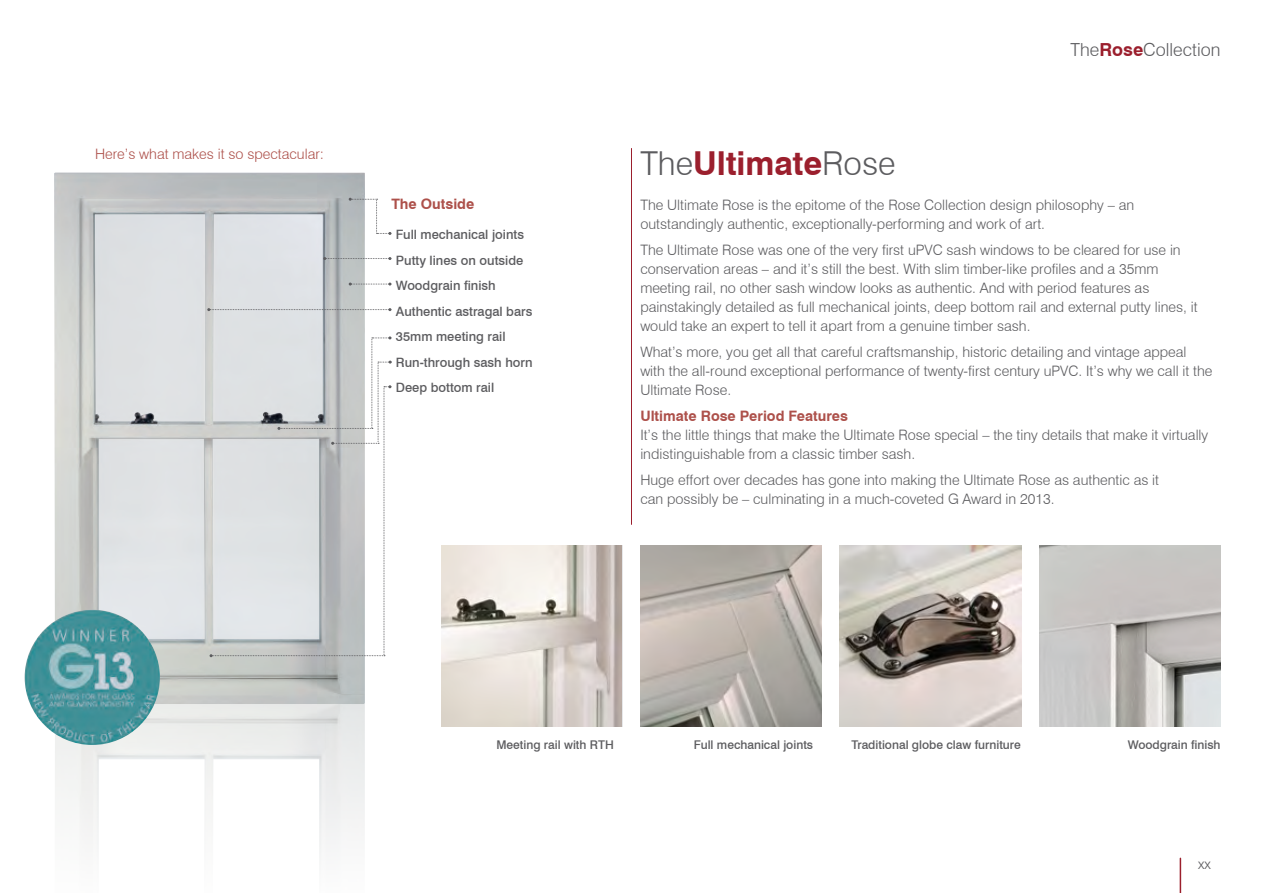
<style>
.page{position:relative;width:1263px;height:893px;background:#fff}
.page>*{position:absolute;margin:0;border:0;box-sizing:border-box;transform-origin:0 0}
.t1{font:700 33px "Swiss 721 BT";color:#9b1f2d}
.t2{font:300 18px "Swiss 721 BT";color:#5c5c5f}
.t3{font:300 14.4px/19.2px "Swiss 721 BT";color:#5c5c5f}
.t4{font:700 14.4px "Swiss 721 BT";color:#ad504a}
.t5{font:300 14.4px "Swiss 721 BT";color:#ad504a}
.t6{font:500 12.9px "Swiss 721 BT";color:#5c5c5f}
.t7{font:500 12px "Swiss 721 BT";color:#5c5c5f}
.s1{font-weight:300;color:#5c5c5f}
.s2{font-weight:700;color:#9b1f2d}
</style>
<div class="page">
<hr style="left:1180px;top:858px;width:1px;height:35px;background:#9b1f2d">
<img style="left:54px;top:173px;width:311px;height:684px">
<img style="left:95px;top:214px;width:228px;height:425px">
<img style="left:640px;top:546px;width:182px;height:181px">
<img style="left:840px;top:546px;width:181px;height:181px">
<img style="left:1039px;top:546px;width:181px;height:181px">
<hr style="left:631px;top:148px;width:1px;height:377px;background:#9b1f2d">
<img style="left:441px;top:546px;width:180px;height:181px">
<img style="left:25px;top:610px;width:135px;height:135px;border-radius:68px">
<svg style="left:349px;top:198px;width:42px;height:37px"></svg>
<svg style="left:323px;top:257px;width:68px;height:3px"></svg>
<svg style="left:210px;top:336px;width:182px;height:321px;background:#d1d4d5"></svg>
<svg style="left:349px;top:283px;width:42px;height:3px"></svg>
<svg style="left:207px;top:308px;width:184px;height:3px"></svg>
<p class="t5" style="left:95px;top:145px;width:230px">Here’s what makes it so spectacular:</p>
<p class="t4" style="left:391px;top:195px;width:84px">The Outside</p>
<p class="t6" style="left:396px;top:227px;width:130px">Full mechanical joints</p>
<p class="t6" style="left:396px;top:252px;width:129px">Putty lines on outside</p>
<p class="t6" style="left:396px;top:278px;width:101px">Woodgrain finish</p>
<p class="t6" style="left:396px;top:303px;width:138px">Authentic astragal bars</p>
<p class="t6" style="left:396px;top:329px;width:111px">35mm meeting rail</p>
<p class="t6" style="left:396px;top:354px;width:138px">Run-through sash horn</p>
<p class="t6" style="left:396px;top:380px;width:100px">Deep bottom rail</p>
<p class="t1" style="left:640px;top:143px;width:257px"><span class="s1">The</span>Ultimate<span class="s1">Rose</span></p>
<p class="t2" style="left:1070px;top:39px;width:151px">The<span class="s2">Rose</span>Collection</p>
<p class="t3" style="left:640px;top:195px;width:495px">The Ultimate Rose is the epitome of the Rose Collection design philosophy – an outstandingly authentic, exceptionally-performing and work of art.</p>
<p class="t3" style="left:640px;top:240px;width:559px">The Ultimate Rose was one of the very first uPVC sash windows to be cleared for use in conservation areas – and it’s still the best. With slim timber-like profiles and a 35mm meeting rail, no other sash window looks as authentic. And with period features as painstakingly detailed as full mechanical joints, deep bottom rail and external putty lines, it would take an expert to tell it apart from a genuine timber sash.</p>
<p class="t3" style="left:640px;top:342px;width:574px">What’s more, you get all that careful craftsmanship, historic detailing and vintage appeal with the all-round exceptional performance of twenty-first century uPVC. It’s why we call it the<br>Ultimate Rose.</p>
<p class="t4" style="left:640px;top:407px;width:209px">Ultimate Rose Period Features</p>
<p class="t3" style="left:640px;top:425px;width:569px">It’s the little things that make the Ultimate Rose special – the tiny details that make it virtually indistinguishable from a classic timber sash.</p>
<p class="t3" style="left:640px;top:470px;width:520px">Huge effort over decades has gone into making the Ultimate Rose as authentic as it can possibly be – culminating in a much-coveted G Award in 2013.</p>
<p class="t7" style="left:496px;top:738px;width:119px">Meeting rail with RTH</p>
<p class="t7" style="left:694px;top:738px;width:121px">Full mechanical joints</p>
<p class="t7" style="left:851px;top:738px;width:171px">Traditional globe claw furniture</p>
<p class="t7" style="left:1128px;top:738px;width:94px">Woodgrain finish</p>
<p class="t3" style="left:1198px;top:854px;width:14px">xx</p>
</div>
